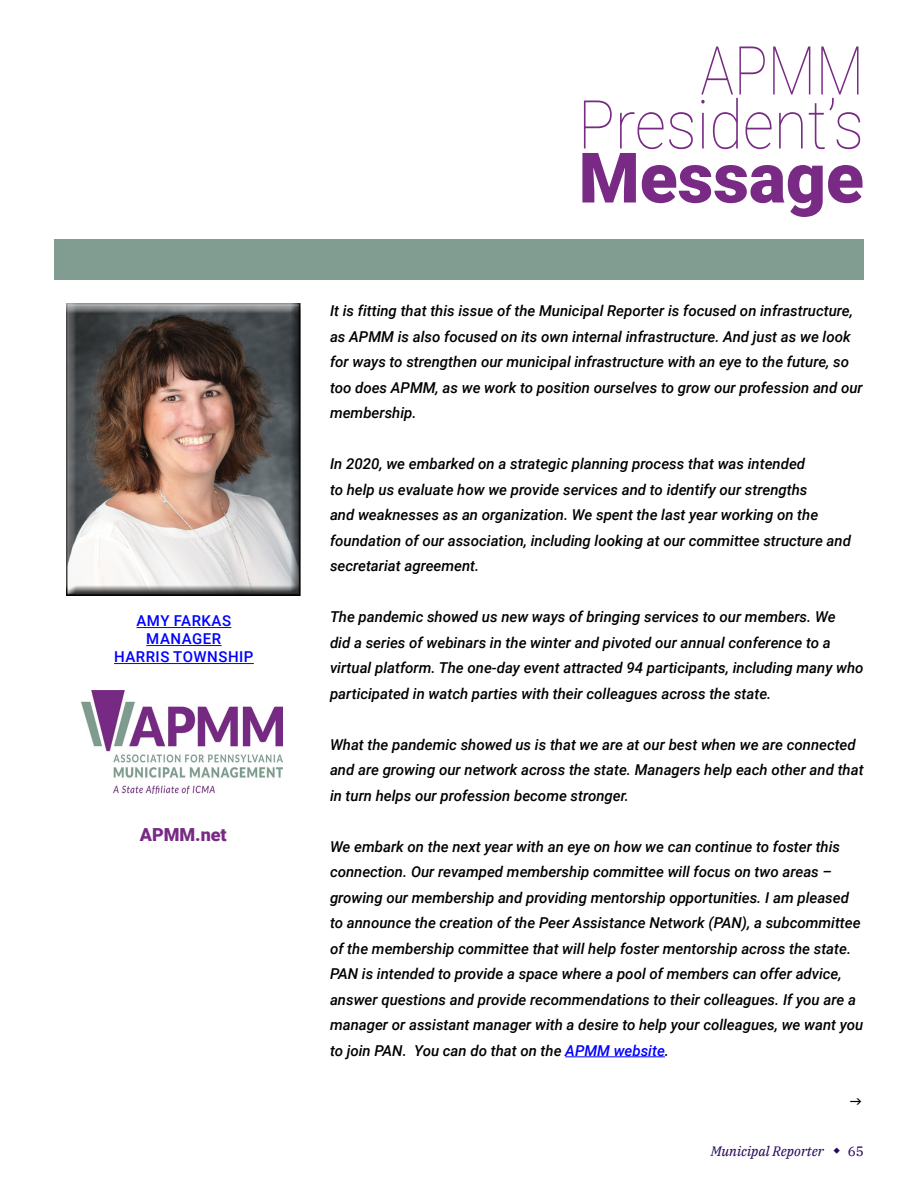
<style>
.page{position:relative;width:918px;height:1188px;background:#fff}
.page>*{position:absolute;margin:0;border:0;box-sizing:border-box;transform-origin:0 0}
.t1{font:900 69.6px "Roboto";color:#782a84}
.t2{font:100 67.5px/54px "Roboto";color:#782a84;text-align:right;scale:.83 1}
.t3{font:900 18px "Roboto";color:#782a84}
.t4{font:italic 500 15px/25.5px "Roboto";color:#000}
.t5{font:500 15px/18px "Roboto";letter-spacing:.035em;color:#00f;text-align:center}
.t6{font:italic 13.5px "IBM Plex Serif";color:#260859}
.t7{font:13.5px "IBM Plex Serif";color:#260859}
.s1{color:#00f}
</style>
<div class="page">
<hr style="left:136px;top:627px;width:95px;height:1px;background:#00f">
<hr style="left:146px;top:645px;width:76px;height:1px;background:#00f">
<hr style="left:114px;top:663px;width:140px;height:1px;background:#00f">
<img style="left:81px;top:691px;width:202px;height:103px">
<div style="left:54px;top:239px;width:810px;height:40px;background:#819d91"></div>
<hr style="left:565px;top:1056px;width:100px;height:1px;background:#00f">
<div style="left:58px;top:296px;width:254px;height:308px;background:#000;opacity:.75"></div>
<p class="t5" style="left:114px;top:612px;width:141px">AMY FARKAS<br>MANAGER<br>HARRIS TOWNSHIP</p>
<p class="t3" style="left:140px;top:822px;width:89px">APMM.net</p>
<h2 class="t2" style="left:578px;top:41px;width:346px">APMM<br>President’s</h2>
<h1 class="t1" style="left:579px;top:129px;width:287px">Message</h1>
<p class="t4" style="left:330px;top:298px;width:534px">It is fitting that this issue of the Municipal Reporter is focused on infrastructure, as APMM is also focused on its own internal infrastructure. And just as we look for ways to strengthen our municipal infrastructure with an eye to the future, so too does APMM, as we work to position ourselves to grow our profession and our membership.</p>
<p class="t4" style="left:330px;top:451px;width:523px">In 2020, we embarked on a strategic planning process that was intended<br>to help us evaluate how we provide services and to identify our strengths<br>and weaknesses as an organization. We spent the last year working on the foundation of our association, including looking at our committee structure and secretariat agreement.</p>
<p class="t4" style="left:330px;top:604px;width:535px">The pandemic showed us new ways of bringing services to our members. We<br>did a series of webinars in the winter and pivoted our annual conference to a virtual platform. The one-day event attracted 94 participants, including many who participated in watch parties with their colleagues across the state.</p>
<p class="t4" style="left:330px;top:731px;width:535px">What the pandemic showed us is that we are at our best when we are connected and are growing our network across the state. Managers help each other and that in turn helps our profession become stronger.</p>
<p class="t4" style="left:330px;top:833px;width:535px">We embark on the next year with an eye on how we can continue to foster this connection. Our revamped membership committee will focus on two areas – growing our membership and providing mentorship opportunities. I am pleased to announce the creation of the Peer Assistance Network (PAN), a subcommittee of the membership committee that will help foster mentorship across the state.<br>PAN is intended to provide a space where a pool of members can offer advice, answer questions and provide recommendations to their colleagues. If you are a manager or assistant manager with a desire to help your colleagues, we want you to join PAN. You can do that on the <span class="s1">APMM website</span>.</p>
<p class="t6" style="left:711px;top:1141px;width:115px">Municipal Reporter</p>
<p class="t7" style="left:848px;top:1141px;width:18px">65</p>
</div>
